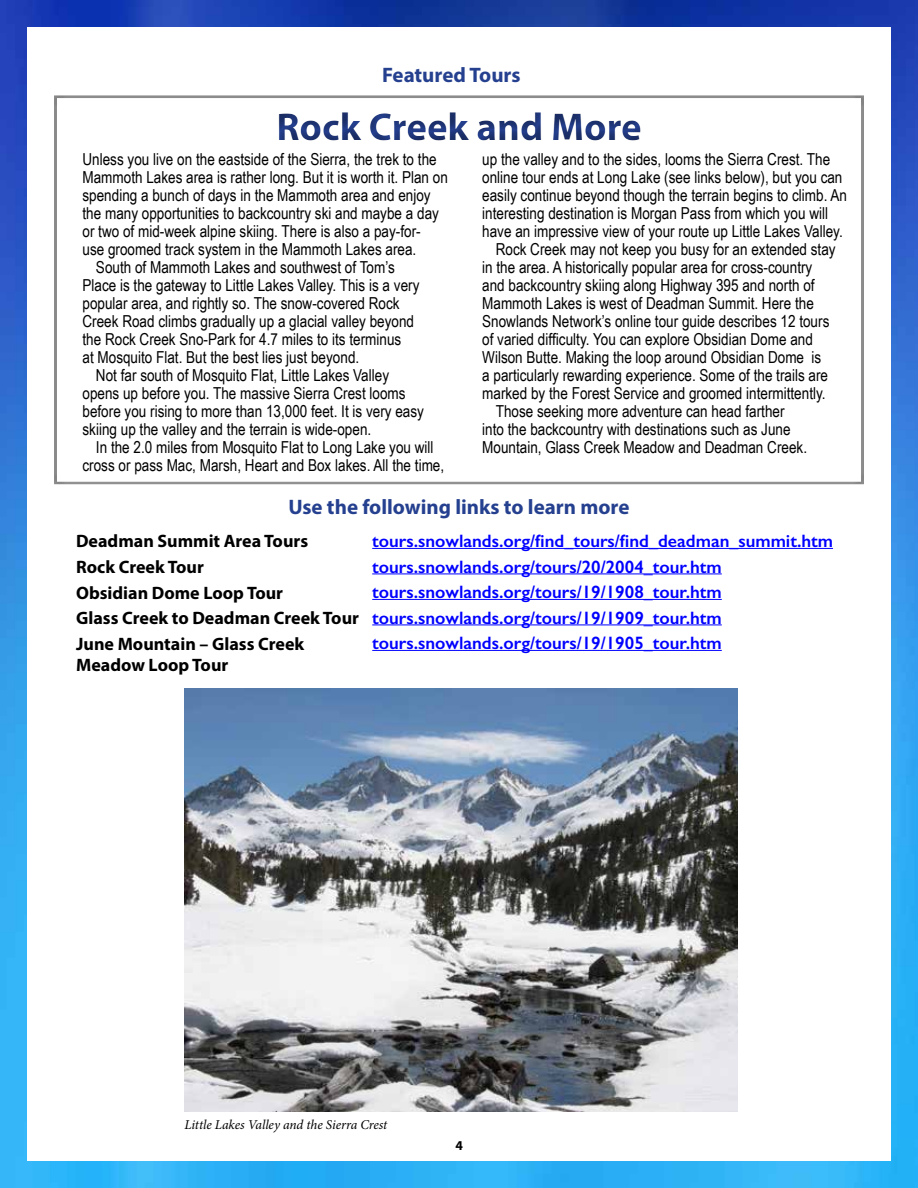
<style>
.page{position:relative;width:918px;height:1188px;background:#fff}
.page>*{position:absolute;margin:0;border:0;box-sizing:border-box;transform-origin:0 0}
.t1{font:700 39px "Myriad Pro";color:#25408f}
.t2{font:700 21px "Myriad Pro";color:#25408f}
.t3{font:600 18px/25.5px "Gill Sans";color:#00f;text-align:right}
.t4{font:700 18px/21px "Myriad Pro";color:#000}
.t5{font:16.5px "Arial Narrow";color:#000}
.t6{font:italic 13.5px "Minion Pro";letter-spacing:-.01em;color:#000}
.t7{font:700 13.5px "Myriad Pro";color:#000}
.s1{font-family:"Myriad Pro";font-weight:700;color:#000}
</style>
<div class="page">
<img style="left:0;top:0;width:918px;height:1188px">
<div style="left:27px;top:27px;width:864px;height:1134px;background:#fff"></div>
<div style="left:264px;top:101px;width:392px;height:49px;background:#000;opacity:.5"></div>
<hr style="left:372px;top:548px;width:461px;height:1px;background:#00f">
<hr style="left:372px;top:573px;width:350px;height:1px;background:#00f">
<hr style="left:372px;top:599px;width:350px;height:1px;background:#00f">
<hr style="left:372px;top:624px;width:350px;height:1px;background:#00f">
<hr style="left:372px;top:650px;width:350px;height:1px;background:#00f">
<img style="left:184px;top:688px;width:554px;height:423px">
<p class="t2" style="left:382px;top:61px;width:140px">Featured Tours</p>
<h1 class="t1" style="left:277px;top:102px;width:367px">Rock Creek and More</h1>
<p class="t5" style="left:82px;top:148px;width:356px">Unless you live on the eastside of the Sierra, the trek to the</p>
<p class="t5" style="left:82px;top:166px;width:367px">Mammoth Lakes area is rather long. But it is worth it. Plan on</p>
<p class="t5" style="left:82px;top:184px;width:350px">spending a bunch of days in the Mammoth area and enjoy</p>
<p class="t5" style="left:82px;top:202px;width:358px">the many opportunities to backcountry ski and maybe a day</p>
<p class="t5" style="left:82px;top:220px;width:340px">or two of mid-week alpine skiing. There is also a pay-for-</p>
<p class="t5" style="left:82px;top:238px;width:335px">use groomed track system in the Mammoth Lakes area.</p>
<p class="t5" style="left:96px;top:256px;width:300px">South of Mammoth Lakes and southwest of Tom’s</p>
<p class="t5" style="left:82px;top:274px;width:338px">Place is the gateway to Little Lakes Valley. This is a very</p>
<p class="t5" style="left:82px;top:292px;width:319px">popular area, and rightly so. The snow-covered Rock</p>
<p class="t5" style="left:82px;top:310px;width:333px">Creek Road climbs gradually up a glacial valley beyond</p>
<p class="t5" style="left:82px;top:328px;width:320px">the Rock Creek Sno-Park for 4.7 miles to its terminus</p>
<p class="t5" style="left:82px;top:346px;width:278px">at Mosquito Flat. But the best lies just beyond.</p>
<p class="t5" style="left:96px;top:364px;width:295px">Not far south of Mosquito Flat, Little Lakes Valley</p>
<p class="t5" style="left:82px;top:382px;width:325px">opens up before you. The massive Sierra Crest looms</p>
<p class="t5" style="left:82px;top:400px;width:343px">before you rising to more than 13,000 feet. It is very easy</p>
<p class="t5" style="left:82px;top:418px;width:290px">skiing up the valley and the terrain is wide-open.</p>
<p class="t5" style="left:96px;top:436px;width:339px">In the 2.0 miles from Mosquito Flat to Long Lake you will</p>
<p class="t5" style="left:82px;top:454px;width:363px">cross or pass Mac, Marsh, Heart and Box lakes. All the time,</p>
<p class="t5" style="left:482px;top:148px;width:350px">up the valley and to the sides, looms the Sierra Crest. The</p>
<p class="t5" style="left:482px;top:166px;width:362px">online tour ends at Long Lake (see links below), but you can</p>
<p class="t5" style="left:482px;top:184px;width:366px">easily continue beyond though the terrain begins to climb. An</p>
<p class="t5" style="left:482px;top:202px;width:347px">interesting destination is Morgan Pass from which you will</p>
<p class="t5" style="left:482px;top:220px;width:362px">have an impressive view of your route up Little Lakes Valley.</p>
<p class="t5" style="left:496px;top:238px;width:341px">Rock Creek may not keep you busy for an extended stay</p>
<p class="t5" style="left:482px;top:256px;width:332px">in the area. A historically popular area for cross-country</p>
<p class="t5" style="left:482px;top:274px;width:334px">and backcountry skiing along Highway 395 and north of</p>
<p class="t5" style="left:482px;top:292px;width:333px">Mammoth Lakes is west of Deadman Summit. Here the</p>
<p class="t5" style="left:482px;top:310px;width:349px">Snowlands Network’s online tour guide describes 12 tours</p>
<p class="t5" style="left:482px;top:328px;width:332px">of varied difficulty. You can explore Obsidian Dome and</p>
<p class="t5" style="left:482px;top:346px;width:341px">Wilson Butte. Making the loop around Obsidian Dome is</p>
<p class="t5" style="left:482px;top:364px;width:347px">a particularly rewarding experience. Some of the trails are</p>
<p class="t5" style="left:482px;top:382px;width:345px">marked by the Forest Service and groomed intermittently.</p>
<p class="t5" style="left:496px;top:400px;width:290px">Those seeking more adventure can head farther</p>
<p class="t5" style="left:482px;top:418px;width:310px">into the backcountry with destinations such as June</p>
<p class="t5" style="left:482px;top:436px;width:326px">Mountain, Glass Creek Meadow and Deadman Creek.</p>
<p class="t2" style="left:289px;top:493px;width:342px">Use the following links to learn more</p>
<p class="t4" style="left:76px;top:530px;width:234px">Deadman Summit Area Tours</p>
<p class="t3" style="left:372px;top:528px;width:462px">tours.snowlands.org/find_tours/find_deadman_summit.htm</p>
<p class="t4" style="left:76px;top:556px;width:129px">Rock Creek Tour</p>
<p class="t3" style="left:372px;top:554px;width:351px">tours.snowlands.org/tours/20/2004_tour.htm</p>
<p class="t4" style="left:76px;top:581px;width:209px">Obsidian Dome Loop Tour</p>
<p class="t3" style="left:76px;top:579px;width:647px">tours.snowlands.org/tours/19/1908_tour.htm<br><span class="s1">Glass Creek to Deadman Creek Tour</span> tours.snowlands.org/tours/19/1909_tour.htm</p>
<p class="t4" style="left:76px;top:632px;width:230px">June Mountain – Glass Creek<br>Meadow Loop Tour</p>
<p class="t3" style="left:372px;top:630px;width:351px">tours.snowlands.org/tours/19/1905_tour.htm</p>
<p class="t6" style="left:184px;top:1115px;width:204px">Little Lakes Valley and the Sierra Crest</p>
<p class="t7" style="left:455px;top:1137px;width:9px">4</p>
</div>
